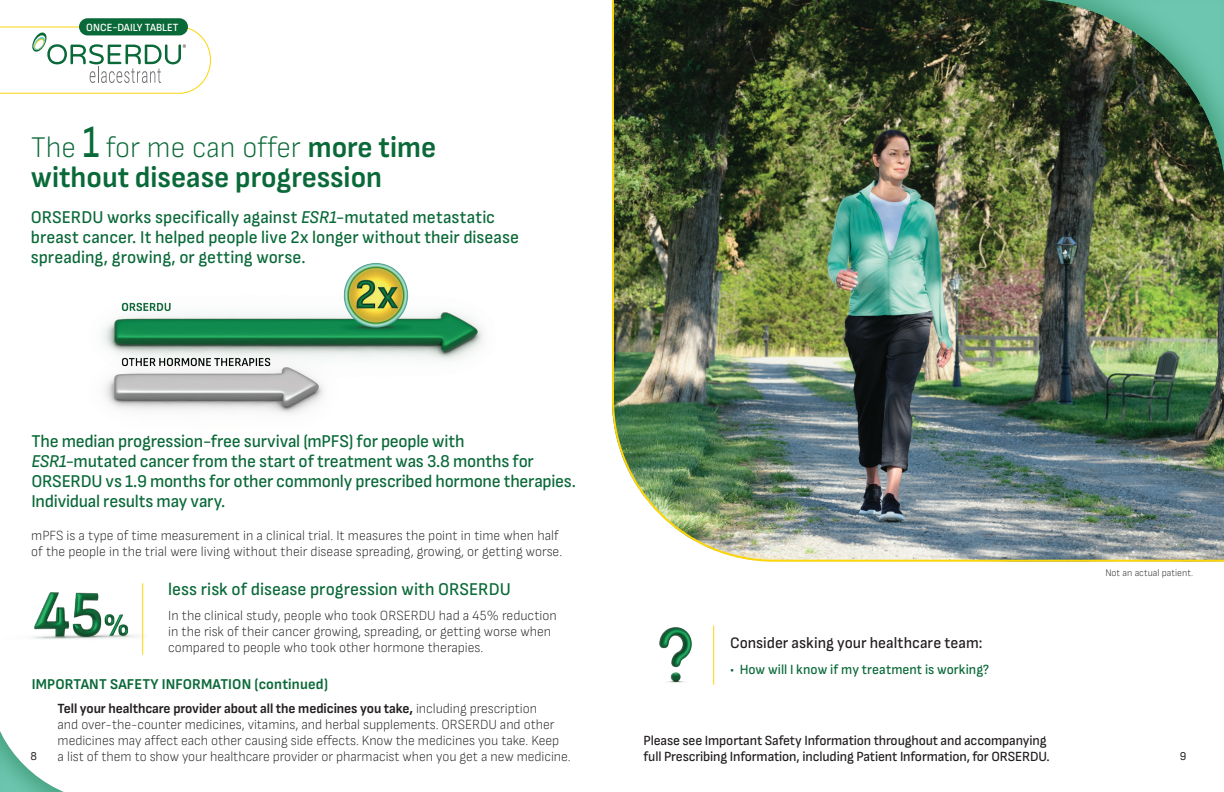
<style>
.page{position:relative;width:1224px;height:792px;background:#fff}
.page>*{position:absolute;margin:0;border:0;box-sizing:border-box;transform-origin:0 0}
.t1{font:700 semi-condensed 30px/30px "Sofia Sans";color:#0a6938}
.t2{font:500 semi-condensed 18px/20px "Sofia Sans";letter-spacing:-.005em;color:#0a6938}
.t3{font:500 semi-condensed 16px "Sofia Sans";color:#231f20}
.t4{font:700 semi-condensed 15px "Sofia Sans";letter-spacing:.01em;color:#0a6938}
.t5{font:300 semi-condensed 14px/16px "Sofia Sans";color:#231f20}
.t6{font:500 semi-condensed 14px "Sofia Sans";letter-spacing:-.01em;color:#231f20}
.t7{font:500 semi-condensed 14px "Sofia Sans";color:#0a6938}
.t8{font:semi-condensed 12px "Sofia Sans";color:#231f20}
.t9{font:600 semi-condensed 11px "Sofia Sans";color:#fff}
.t10{font:300 semi-condensed 10px "Sofia Sans";color:#231f20}
.s1{font-weight:300}
.s2{font-weight:500;font-size:46.2px}
.s3{font-style:italic}
.s4{font-weight:700}
</style>
<div class="page">
<img style="left:612px;top:0;width:612px;height:562px">
<div style="left:0;top:698px;width:101px;height:94px;background:#0a6938;opacity:.4"></div>
<div style="left:1022px;top:0;width:202px;height:208px;background:#0a6938;opacity:.4"></div>
<div style="left:79px;top:18px;width:109px;height:17px;background:#0a6938;border-radius:9px"></div>
<svg style="left:0;top:26px;width:211px;height:68px"></svg>
<img style="left:103px;top:263px;width:380px;height:151px">
<img style="left:32px;top:583px;width:112px;height:72px">
<img style="left:659px;top:625px;width:56px;height:60px">
<hr style="left:142px;top:583px;width:1px;height:72px;background:#fcd50a">
<hr style="left:713px;top:626px;width:1px;height:59px;background:#fcd50a">
<p class="t9" style="left:86px;top:21px;width:94px">ONCE-DAILY TABLET</p>
<h1 class="t1" style="left:31px;top:132px;width:407px"><span class="s1">The</span> <span class="s2">1</span> <span class="s1">for me can offer</span> more time without disease progression</h1>
<p class="t2" style="left:31px;top:207px;width:490px">ORSERDU works specifically against <span class="s3">ESR1</span>-mutated metastatic breast cancer. It helped people live 2x longer without their disease spreading, growing, or getting worse.</p>
<p class="t2" style="left:32px;top:431px;width:546px">The median progression-free survival (mPFS) for people with<br><span class="s3">ESR1</span>-mutated cancer from the start of treatment was 3.8 months for ORSERDU vs 1.9 months for other commonly prescribed hormone therapies.<br>Individual results may vary.</p>
<p class="t5" style="left:31px;top:528px;width:532px">mPFS is a type of time measurement in a clinical trial. It measures the point in time when half of the people in the trial were living without their disease spreading, growing, or getting worse.</p>
<p class="t2" style="left:168px;top:579px;width:344px">less risk of disease progression with ORSERDU</p>
<p class="t5" style="left:168px;top:607px;width:390px">In the clinical study, people who took ORSERDU had a 45% reduction in the risk of their cancer growing, spreading, or getting worse when compared to people who took other hormone therapies.</p>
<p class="t4" style="left:32px;top:675px;width:298px">IMPORTANT SAFETY INFORMATION (continued)</p>
<p class="t3" style="left:730px;top:634px;width:254px">Consider asking your healthcare team:</p>
<p class="t7" style="left:730px;top:662px;width:261px">• How will I know if my treatment is working?</p>
<p class="t10" style="left:1105px;top:567px;width:89px">Not an actual patient.</p>
<p class="t5" style="left:58px;top:700px;width:515px"><span class="s4">Tell your healthcare provider about all the medicines you take,</span> including prescription<br>and over-the-counter medicines, vitamins, and herbal supplements. ORSERDU and other medicines may affect each other causing side effects. Know the medicines you take. Keep<br>a list of them to show your healthcare provider or pharmacist when you get a new medicine.</p>
<p class="t6" style="left:644px;top:732px;width:405px">Please see Important Safety Information throughout and accompanying</p>
<p class="t8" style="left:31px;top:750px;width:8px">8</p>
<p class="t6" style="left:644px;top:748px;width:408px">full Prescribing Information, including Patient Information, for ORSERDU.</p>
<p class="t8" style="left:1180px;top:750px;width:8px">9</p>
</div>
